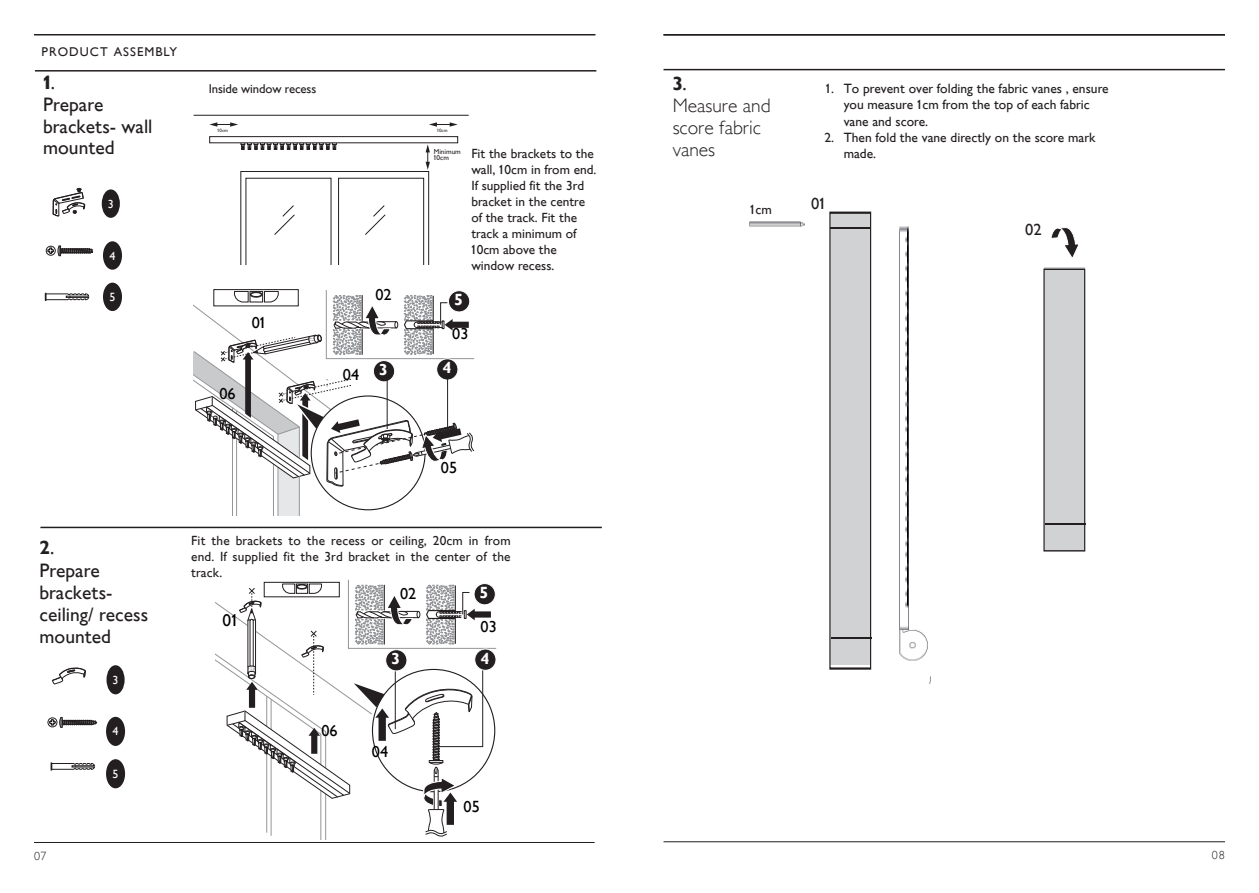
<style>
.page{position:relative;width:1259px;height:893px;background:#fff}
.page>*{position:absolute;margin:0;border:0;box-sizing:border-box;transform-origin:0 0}
.t1{font:19.5px/22.2px "Gill Sansfor JL";color:#231f20}
.t2{font:300 19.5px/22.2px "Gill Sansfor JL";color:#231f20}
.t3{font:17.4px "Gill Sansfor JL";color:#000}
.t4{font:16.5px "Gill Sansfor JL";color:#221e1f}
.t5{font:16.2px "Gill Sansfor JL";color:#000}
.t6{font:700 16.2px "Gill Sansfor JL";color:#fff}
.t7{font:13.5px/16.2px "Gill Sansfor JL";color:#221e1f}
.t8{font:13.35px/16px "Gill Sansfor JL";color:#231f20}
.t9{font:12.75px "Gill Sansfor JL";letter-spacing:-.01em;color:#231f20}
.t10{font:12.75px "Gill Sansfor JL";letter-spacing:.08em;color:#231f20}
.t11{font:12px "Gill Sansfor JL";color:#fff}
.t12{font:300 12px "Gill Sansfor JL";color:#231f20}
.t13{font:7.2px/6.6px "Gill Sansfor JL";color:#231f20}
.t14{font:4.95px "Gill Sansfor JL";color:#231f20}
.s1{font-weight:700}
.s2{font-weight:400}
</style>
<div class="page">
<hr style="left:34px;top:842px;width:560px;height:1px;background:#231f20">
<hr style="left:663px;top:841px;width:562px;height:1px;background:#231f20">
<hr style="left:40px;top:527px;width:562px;height:1px;background:#231f20">
<hr style="left:34px;top:34px;width:561px;height:2px;background:#231f20">
<svg style="left:209px;top:122px;width:29px;height:5px"></svg>
<svg style="left:429px;top:122px;width:29px;height:5px"></svg>
<hr style="left:194px;top:115px;width:275px;height:1px;background:#231f20">
<svg style="left:240px;top:143px;width:190px;height:121px"></svg>
<div style="left:209px;top:136px;width:249px;height:7px;border:1px solid #231f20"></div>
<svg style="left:194px;top:289px;width:281px;height:226px"></svg>
<div style="left:46px;top:246px;width:9px;height:9px;border:1px solid #231f20;border-radius:50%"></div>
<svg style="left:47px;top:246px;width:46px;height:10px"></svg>
<svg style="left:53px;top:188px;width:32px;height:28px"></svg>
<svg style="left:215px;top:580px;width:281px;height:259px"></svg>
<div style="left:48px;top:718px;width:9px;height:9px;border:1px solid #231f20;border-radius:50%"></div>
<svg style="left:49px;top:717px;width:48px;height:11px"></svg>
<svg style="left:51px;top:762px;width:44px;height:8px"></svg>
<svg style="left:52px;top:667px;width:34px;height:17px"></svg>
<svg style="left:45px;top:293px;width:44px;height:8px"></svg>
<div style="left:102px;top:189px;width:18px;height:29px;background:#231f20;border-radius:50%"></div>
<div style="left:103px;top:241px;width:19px;height:29px;background:#231f20;border-radius:50%"></div>
<div style="left:103px;top:283px;width:19px;height:28px;background:#231f20;border-radius:50%"></div>
<div style="left:106px;top:665px;width:19px;height:29px;background:#231f20;border-radius:50%"></div>
<div style="left:106px;top:717px;width:19px;height:29px;background:#231f20;border-radius:50%"></div>
<div style="left:106px;top:759px;width:19px;height:29px;background:#231f20;border-radius:50%"></div>
<div style="left:448px;top:291px;width:22px;height:21px;background:#231f20;border-radius:50%"></div>
<div style="left:448px;top:290px;width:22px;height:22px;border:1px solid #fff;border-radius:50%"></div>
<div style="left:475px;top:649px;width:21px;height:21px;background:#231f20;border-radius:50%"></div>
<div style="left:474px;top:649px;width:22px;height:21px;border:1px solid #fff;border-radius:50%"></div>
<div style="left:386px;top:650px;width:21px;height:21px;background:#231f20;border-radius:50%"></div>
<div style="left:385px;top:649px;width:22px;height:22px;border:1px solid #fff;border-radius:50%"></div>
<hr style="left:663px;top:69px;width:562px;height:1px;background:#231f20">
<hr style="left:663px;top:34px;width:562px;height:2px;background:#231f20">
<hr style="left:35px;top:70px;width:561px;height:2px;background:#231f20">
<img style="left:749px;top:221px;width:56px;height:6px">
<img style="left:899px;top:629px;width:32px;height:54px">
<img style="left:899px;top:226px;width:13px;height:404px">
<div style="left:830px;top:214px;width:40px;height:451px;background:#d1d2d4"></div>
<div style="left:829px;top:212px;width:42px;height:457px;border:2px solid #231f20"></div>
<hr style="left:831px;top:637px;width:41px;height:1px;background:#231f20">
<hr style="left:831px;top:227px;width:40px;height:1px;background:#231f20">
<div style="left:1044px;top:267px;width:40px;height:284px;background:#d1d2d4"></div>
<div style="left:1043px;top:269px;width:42px;height:282px;border:1px solid #231f20"></div>
<hr style="left:1045px;top:524px;width:41px;height:1px;background:#231f20">
<svg style="left:1051px;top:227px;width:27px;height:31px"></svg>
<p class="t10" style="left:42px;top:44px;width:137px">PRODUCT ASSEMBLY</p>
<h1 class="t1" style="left:43px;top:72px;width:111px;line-height:21.8px"><span class="s1">1</span>.<br>Prepare brackets- wall mounted</h1>
<p class="t11" style="left:108px;top:197px;width:7px">3</p>
<p class="t11" style="left:109px;top:249px;width:7px">4</p>
<p class="t11" style="left:109px;top:290px;width:7px">5</p>
<p class="t9" style="left:209px;top:82px;width:109px">Inside window recess</p>
<p class="t14" style="left:218px;top:127px;width:12px">10cm</p>
<p class="t14" style="left:437px;top:127px;width:12px">10cm</p>
<p class="t13" style="left:434px;top:148px;width:29px">Minimum<br>10cm</p>
<p class="t5" style="left:375px;top:286px;width:18px">02</p>
<p class="t6" style="left:454px;top:290px;width:10px">5</p>
<p class="t8" style="left:471px;top:146px;width:127px">Fit the brackets to the wall, 10cm in from end.<br>If supplied fit the 3rd bracket in the centre of the track. Fit the track a minimum of<br>10cm above the window recess.</p>
<p class="t5" style="left:252px;top:313px;width:16px">01</p>
<p class="t5" style="left:219px;top:384px;width:18px">06</p>
<p class="t5" style="left:343px;top:365px;width:18px">04</p>
<p class="t5" style="left:452px;top:324px;width:18px">03</p>
<p class="t6" style="left:379px;top:360px;width:10px">3</p>
<p class="t6" style="left:442px;top:358px;width:10px">4</p>
<h1 class="t1" style="left:40px;top:537px;width:110px"><span class="s1">2</span>.<br>Prepare brackets&shy;ceiling/ recess mounted</h1>
<p class="t11" style="left:113px;top:673px;width:7px">3</p>
<p class="t11" style="left:113px;top:724px;width:7px">4</p>
<p class="t11" style="left:113px;top:767px;width:7px">5</p>
<p class="t5" style="left:441px;top:458px;width:18px">05</p>
<p class="t8" style="left:191px;top:532px;width:321px;text-align:justify">Fit the brackets to the recess or ceiling, 20cm in from end. If supplied fit the 3rd bracket in the center of the track.</p>
<h2 class="t3" style="left:223px;top:610px;width:17px">01</h2>
<p class="t5" style="left:321px;top:721px;width:18px">06</p>
<p class="t5" style="left:400px;top:584px;width:18px">02</p>
<p class="t6" style="left:480px;top:583px;width:10px">5</p>
<p class="t5" style="left:480px;top:617px;width:18px">03</p>
<p class="t6" style="left:391px;top:649px;width:10px">3</p>
<p class="t6" style="left:480px;top:649px;width:10px">4</p>
<p class="t5" style="left:372px;top:742px;width:18px">04</p>
<p class="t5" style="left:463px;top:797px;width:18px">05</p>
<h1 class="t2" style="left:672px;top:72px;width:99px"><span class="s1">3</span><span class="s2">.<br></span>Measure and score fabric vanes</h1>
<p class="t7" style="left:825px;top:81px;width:10px">1.</p>
<p class="t7" style="left:824px;top:129px;width:11px">2.</p>
<p class="t7" style="left:843px;top:81px;width:267px">To prevent over folding the fabric vanes , ensure you measure 1cm from the top of each fabric vane and score.<br>Then fold the vane directly on the score mark made.</p>
<p class="t7" style="left:750px;top:201px;width:23px">1cm</p>
<p class="t4" style="left:811px;top:194px;width:16px">01</p>
<p class="t4" style="left:1025px;top:220px;width:18px">02</p>
<p class="t12" style="left:34px;top:849px;width:14px">07</p>
<p class="t12" style="left:1211px;top:848px;width:15px">08</p>
</div>
